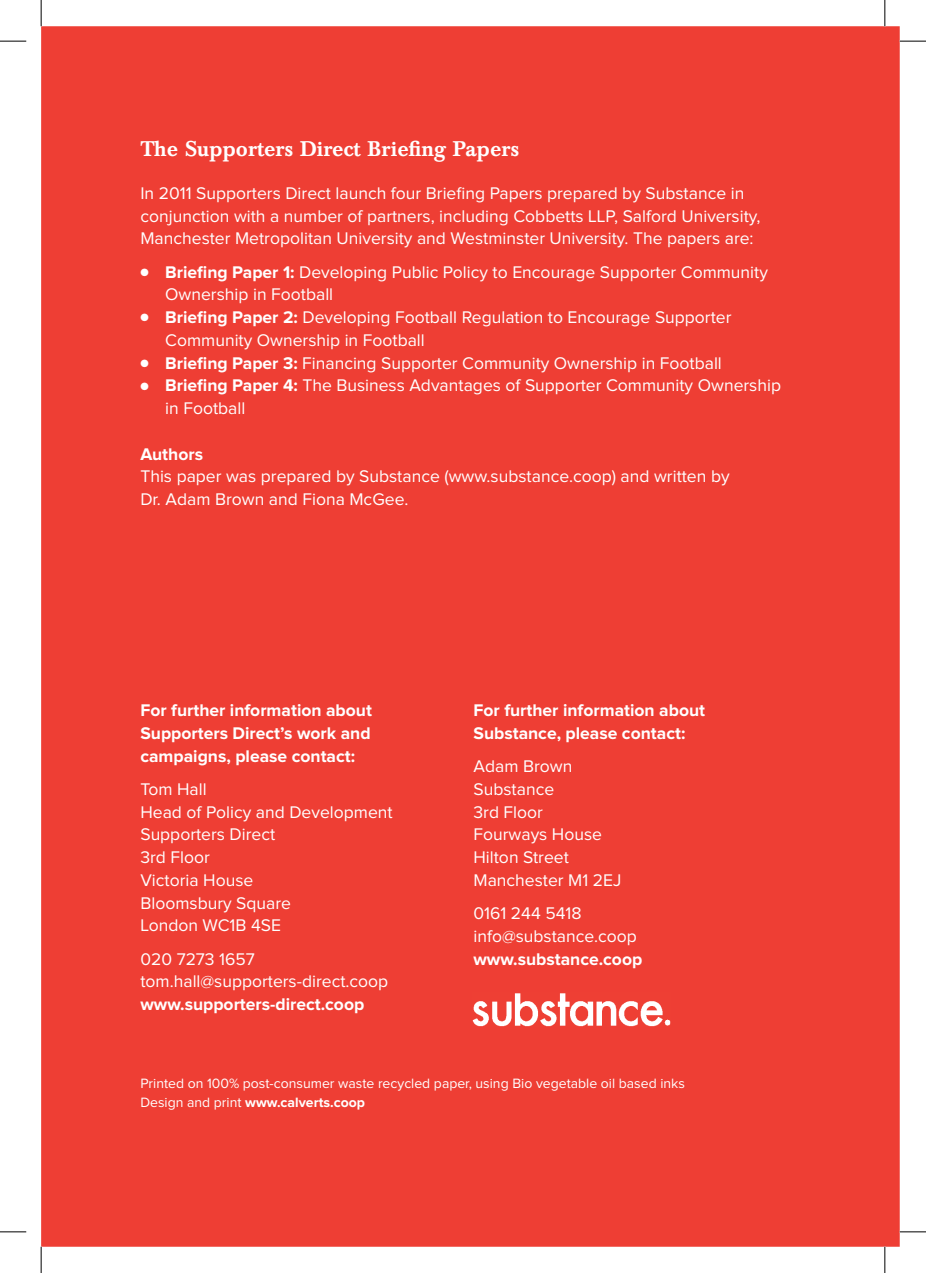
<style>
.page{position:relative;width:926px;height:1273px;background:#fff}
.page>*{position:absolute;margin:0;border:0;box-sizing:border-box;transform-origin:0 0}
.Bhead___space{font:500 21px "Baskerville BE";color:#fff}
.Body_indent{font:17.5px/22.8px "Proxima Nova";color:#fff}
.Body_indent-2{font:700 17.5px/22.8px "Proxima Nova";color:#fff;text-align:justify}
.Body_indent-3{font:14px "Proxima Nova";color:#fff}
.Body_indent-4{font:700 14px "Proxima Nova";color:#fff}
.s1{font-weight:700}
.s2{font-weight:400}
</style>
<div class="page">
<div style="left:42px;top:27px;width:856px;height:1219px;background:#ee3e34"></div>
<img style="left:472px;top:993px;width:199px;height:33px">
<svg style="left:0;top:41px;width:26px;height:1px"></svg>
<svg style="left:899px;top:41px;width:27px;height:1px"></svg>
<svg style="left:0;top:1231px;width:26px;height:1px"></svg>
<svg style="left:899px;top:1231px;width:27px;height:1px"></svg>
<svg style="left:41px;top:0;width:1px;height:26px"></svg>
<svg style="left:41px;top:1247px;width:1px;height:26px"></svg>
<svg style="left:884px;top:0;width:1px;height:26px"></svg>
<svg style="left:884px;top:1247px;width:1px;height:26px"></svg>
<p class="Bhead___space" style="left:140px;top:137px;width:380px">The Supporters Direct Briefing Papers</p>
<p class="Body_indent" style="left:140px;top:182px;width:621px">In 2011 Supporters Direct launch four Briefing Papers prepared by Substance in conjunction with a number of partners, including Cobbetts LLP, Salford University,<br>Manchester Metropolitan University and Westminster University. The papers are:</p>
<p class="Body_indent" style="left:165px;top:261px;width:604px;text-indent:-25px">● <span class="s1">Briefing Paper 1:</span> Developing Public Policy to Encourage Supporter Community<br>Ownership in Football</p>
<p class="Body_indent" style="left:165px;top:306px;width:568px;text-indent:-25px">● <span class="s1">Briefing Paper 2:</span> Developing Football Regulation to Encourage Supporter<br>Community Ownership in Football</p>
<p class="Body_indent" style="left:140px;top:352px;width:583px">● <span class="s1">Briefing Paper 3:</span> Financing Supporter Community Ownership in Football</p>
<p class="Body_indent" style="left:165px;top:375px;width:617px;text-indent:-25px">● <span class="s1">Briefing Paper 4:</span> The Business Advantages of Supporter Community Ownership in Football</p>
<p class="Body_indent-2" style="left:140px;top:443px;width:64px">Authors</p>
<p class="Body_indent" style="left:140px;top:466px;width:591px">This paper was prepared by Substance (www.substance.coop) and written by<br>Dr. Adam Brown and Fiona McGee.</p>
<p class="Body_indent-2" style="left:140px;top:699px;width:233px">For further information about Supporters Direct’s work and campaigns, please contact:</p>
<p class="Body_indent" style="left:140px;top:778px;width:68px">Tom Hall</p>
<p class="Body_indent" style="left:140px;top:801px;width:254px">Head of Policy and Development</p>
<p class="Body_indent" style="left:140px;top:823px;width:136px">Supporters Direct</p>
<p class="Body_indent" style="left:140px;top:846px;width:71px">3rd Floor</p>
<p class="Body_indent" style="left:140px;top:869px;width:114px">Victoria House</p>
<p class="Body_indent" style="left:140px;top:892px;width:152px">Bloomsbury Square</p>
<p class="Body_indent" style="left:140px;top:914px;width:142px">London WC1B 4SE</p>
<p class="Body_indent" style="left:140px;top:948px;width:116px">020 7273 1657</p>
<p class="Body_indent" style="left:140px;top:970px;width:249px">tom.hall@supporters-direct.coop</p>
<p class="Body_indent-2" style="left:140px;top:993px;width:225px">www.supporters-direct.coop</p>
<p class="Body_indent-2" style="left:473px;top:699px;width:233px">For further information about<br>Substance, please contact:</p>
<p class="Body_indent" style="left:473px;top:755px;width:100px">Adam Brown</p>
<p class="Body_indent" style="left:473px;top:778px;width:82px">Substance</p>
<p class="Body_indent" style="left:473px;top:801px;width:71px">3rd Floor</p>
<p class="Body_indent" style="left:473px;top:823px;width:130px">Fourways House</p>
<p class="Body_indent" style="left:473px;top:846px;width:97px">Hilton Street</p>
<p class="Body_indent" style="left:473px;top:869px;width:149px">Manchester M1 2EJ</p>
<p class="Body_indent" style="left:473px;top:902px;width:110px">0161 244 5418</p>
<p class="Body_indent" style="left:473px;top:925px;width:165px">info@substance.coop</p>
<p class="Body_indent-2" style="left:473px;top:948px;width:170px">www.substance.coop</p>
<p class="Body_indent-3" style="left:140px;top:1075px;width:546px">Printed on 100% post-consumer waste recycled paper, using Bio vegetable oil based inks</p>
<p class="Body_indent-4" style="left:140px;top:1094px;width:226px"><span class="s2">Design and print</span> www.calverts.coop</p>
</div>
